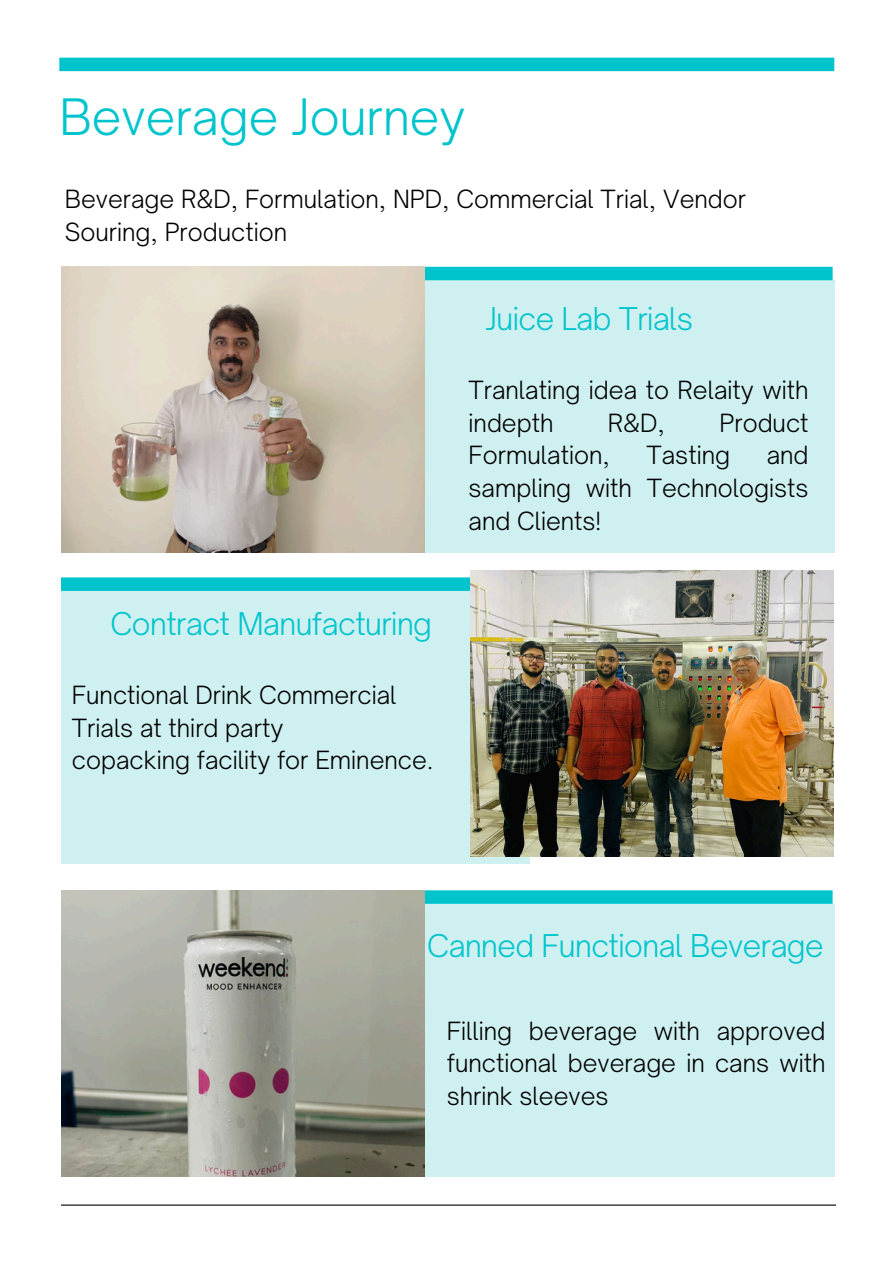
<style>
.page{position:relative;width:894px;height:1264px;background:#fff}
.page>*{position:absolute;margin:0;border:0;box-sizing:border-box;transform-origin:0 0}
.t1{font:300 48px "Open Sauce One";color:#00c4cc}
.t2{font:300 30px "Open Sauce One";letter-spacing:-.015em;color:#00c4cc}
.t3{font:300 24px/32.7px "Open Sauce One";color:#000}
</style>
<div class="page">
<div style="left:59px;top:58px;width:775px;height:13px;background:#00c4cc"></div>
<hr style="left:61px;top:1204px;width:774px;height:1px;background:#000">
<div style="left:61px;top:903px;width:773px;height:273px;background:#cff0f1"></div>
<div style="left:61px;top:591px;width:468px;height:272px;background:#cff0f1"></div>
<div style="left:61px;top:280px;width:773px;height:272px;background:#cff0f1"></div>
<div style="left:400px;top:890px;width:432px;height:13px;background:#00c4cc"></div>
<div style="left:61px;top:577px;width:468px;height:14px;background:#00c4cc"></div>
<div style="left:400px;top:267px;width:432px;height:13px;background:#00c4cc"></div>
<img style="left:61px;top:890px;width:363px;height:286px">
<img style="left:470px;top:570px;width:363px;height:286px">
<img style="left:61px;top:267px;width:363px;height:285px">
<p class="t1" style="left:59px;top:87px;width:407px">Beverage Journey</p>
<h2 class="t3" style="left:65px;top:183px;width:682px">Beverage R&amp;D, Formulation, NPD, Commercial Trial, Vendor<br>Souring, Production</h2>
<p class="t2" style="left:485px;top:300px;width:209px">Juice Lab Trials</p>
<p class="t3" style="left:468px;top:373px;width:341px">Tranlating idea to Relaity with indepth</p>
<p class="t3" style="left:607px;top:406px;width:59px">R&amp;D,</p>
<p class="t3" style="left:719px;top:406px;width:90px">Product</p>
<h2 class="t2" style="left:110px;top:605px;width:323px">Contract Manufacturing</h2>
<h2 class="t3" style="left:72px;top:678px;width:326px">Functional Drink Commercial</h2>
<p class="t3" style="left:72px;top:711px;width:213px">Trials at third party</p>
<p class="t3" style="left:72px;top:743px;width:363px">copacking facility for Eminence.</p>
<p class="t3" style="left:468px;top:439px;width:143px">Formulation,</p>
<p class="t3" style="left:646px;top:439px;width:85px">Tasting</p>
<p class="t3" style="left:468px;top:439px;width:341px;text-align:justify;text-indent:298px">and sampling with Technologists and Clients!</p>
<p class="t2" style="left:427px;top:927px;width:398px">Canned Functional Beverage</p>
<p class="t3" style="left:446px;top:1013px;width:380px;text-align:justify">Filling beverage with approved functional beverage in cans with shrink sleeves</p>
</div>
